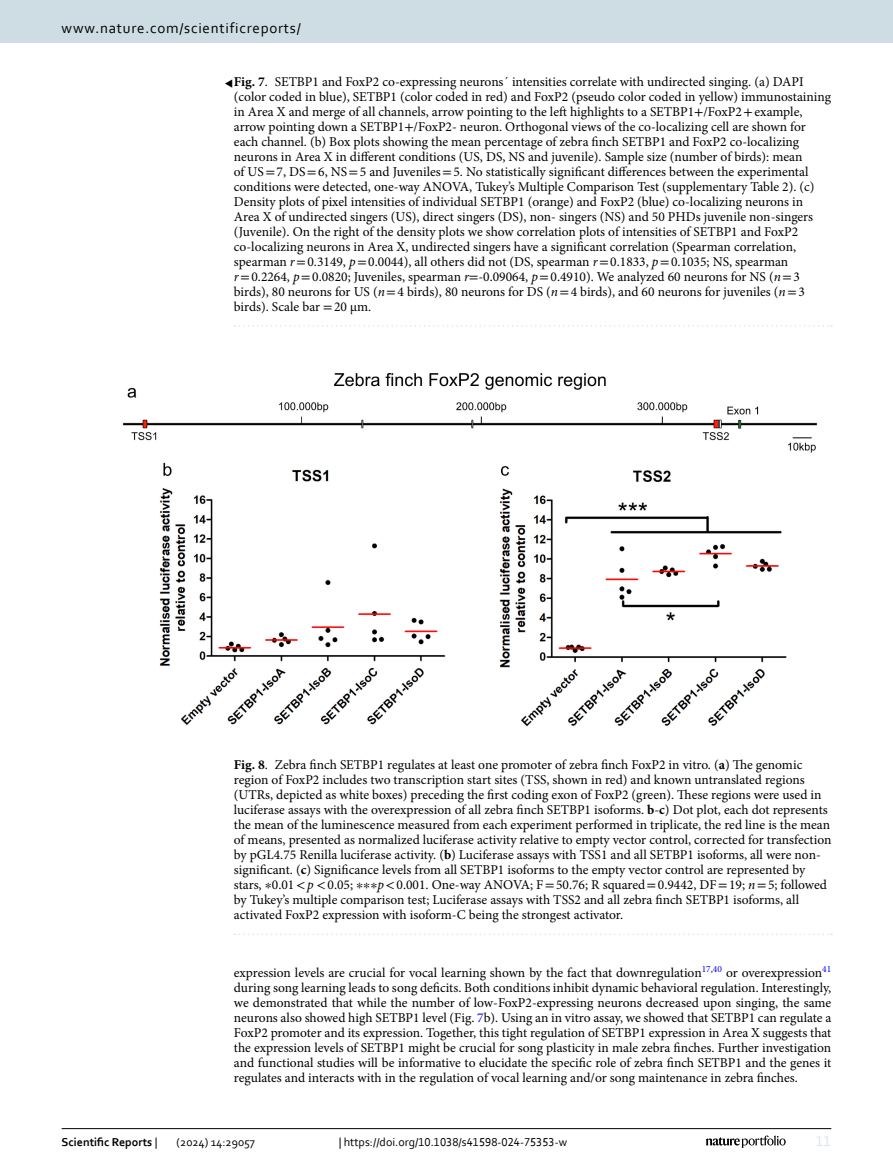
<style>
.page{position:relative;width:893px;height:1174px;background:#fff}
.page>*{position:absolute;margin:0;border:0;box-sizing:border-box;transform-origin:0 0}
.t1{font:15px "Corbel";letter-spacing:.05em;color:#000}
.t2{font:15px "Corbel";color:#d9e4eb}
.Figure_Caption{font:13.5px/15px "Minion Pro";color:#000}
.Body_Text_Indent{font:13.5px/15px "Minion Pro";letter-spacing:-.005em;color:#000;text-align:justify}
.Body_Text{font:13.5px "STIX Math";color:#000}
.t3{font:12px "Corbel";color:#000}
.t4{font:700 12px "Corbel";color:#000}
.s1{font-weight:700}
.s2{font-family:"STIX"}
.s3{font-style:italic}
.s4{color:#00f}
.s5{font-weight:400}
</style>
<div class="page">
<svg style="left:235px;top:325px;width:597px;height:2px"></svg>
<img style="left:123px;top:372px;width:694px;height:355px">
<svg style="left:235px;top:933px;width:597px;height:2px"></svg>
<hr style="left:62px;top:1128px;width:769px;height:1px;background:#000">
<svg style="left:706px;top:1135px;width:80px;height:12px"></svg>
<div style="left:0;top:0;width:893px;height:43px;background:#cedde4"></div>
<p class="t1" style="left:62px;top:18px;width:241px">www.nature.com/scientificreports/</p>
<p class="Figure_Caption" style="left:234px;top:74px;width:599px"><span class="s1">Fig. 7</span>. SETBP1 and FoxP2 co-expressing neurons´ intensities correlate with undirected singing. (a) DAPI (color coded in blue), SETBP1 (color coded in red) and FoxP2 (pseudo color coded in yellow) immunostaining in Area X and merge of all channels, arrow pointing to the left highlights to a SETBP1<span class="s2">+</span>/FoxP2<span class="s2">+</span>example, arrow pointing down a SETBP1<span class="s2">+</span>/FoxP2- neuron. Orthogonal views of the co-localizing cell are shown for each channel. (b) Box plots showing the mean percentage of zebra finch SETBP1 and FoxP2 co-localizing neurons in Area X in different conditions (US, DS, NS and juvenile). Sample size (number of birds): mean<br>of US<span class="s2">=</span>7, DS<span class="s2">=</span>6, NS<span class="s2">=</span>5 and Juveniles<span class="s2">=</span>5. No statistically significant differences between the experimental conditions were detected, one-way ANOVA, Tukey’s Multiple Comparison Test (supplementary Table 2). (c)<br>Density plots of pixel intensities of individual SETBP1 (orange) and FoxP2 (blue) co-localizing neurons in Area X of undirected singers (US), direct singers (DS), non- singers (NS) and 50 PHDs juvenile non-singers (Juvenile). On the right of the density plots we show correlation plots of intensities of SETBP1 and FoxP2 co-localizing neurons in Area X, undirected singers have a significant correlation (Spearman correlation, spearman <span class="s3">r</span><span class="s2">=</span>0.3149, <span class="s3">p</span><span class="s2">=</span>0.0044), all others did not (DS, spearman <span class="s3">r</span><span class="s2">=</span>0.1833, <span class="s3">p</span><span class="s2">=</span>0.1035; NS, spearman <span class="s3">r</span><span class="s2">=</span>0.2264, <span class="s3">p</span><span class="s2">=</span>0.0820; Juveniles, spearman <span class="s3">r</span><span class="s2">=</span>-0.09064, <span class="s3">p</span><span class="s2">=</span>0.4910). We analyzed 60 neurons for NS (<span class="s3">n</span><span class="s2">=</span>3 birds), 80 neurons for US (<span class="s3">n</span><span class="s2">=</span>4 birds), 80 neurons for DS (<span class="s3">n</span><span class="s2">=</span>4 birds), and 60 neurons for juveniles (<span class="s3">n</span><span class="s2">=</span>3 birds). Scale bar <span class="s2">=</span>20 μm.</p>
<p class="Body_Text" style="left:225px;top:74px;width:10px">◂</p>
<p class="Figure_Caption" style="left:234px;top:757px;width:599px"><span class="s1">Fig. 8</span>. Zebra finch SETBP1 regulates at least one promoter of zebra finch FoxP2 in vitro. (<span class="s1">a</span>) The genomic region of FoxP2 includes two transcription start sites (TSS, shown in red) and known untranslated regions (UTRs, depicted as white boxes) preceding the first coding exon of FoxP2 (green). These regions were used in luciferase assays with the overexpression of all zebra finch SETBP1 isoforms. <span class="s1">b</span>-<span class="s1">c</span>) Dot plot, each dot represents the mean of the luminescence measured from each experiment performed in triplicate, the red line is the mean of means, presented as normalized luciferase activity relative to empty vector control, corrected for transfection by pGL4.75 Renilla luciferase activity. (<span class="s1">b</span>) Luciferase assays with TSS1 and all SETBP1 isoforms, all were non&shy;significant. (<span class="s1">c</span>) Significance levels from all SETBP1 isoforms to the empty vector control are represented by stars, <span class="s2">∗</span>0.01<span class="s2">&lt;</span><span class="s3">p</span> <span class="s2">&lt;</span>0.05; <span class="s2">∗∗∗</span><span class="s3">p</span><span class="s2">&lt;</span>0.001. One-way ANOVA; F<span class="s2">=</span>50.76; R squared<span class="s2">=</span>0.9442, DF<span class="s2">=</span>19; <span class="s3">n</span><span class="s2">=</span>5; followed by Tukey’s multiple comparison test; Luciferase assays with TSS2 and all zebra finch SETBP1 isoforms, all activated FoxP2 expression with isoform-C being the strongest activator.</p>
<p class="Body_Text_Indent" style="left:234px;top:965px;width:599px">expression levels are crucial for vocal learning shown by the fact that downregulation<sup>17</sup><sup>,</sup><sup>40</sup> or overexpression<sup>41 </sup>during song learning leads to song deficits. Both conditions inhibit dynamic behavioral regulation. Interestingly, we demonstrated that while the number of low-FoxP2-expressing neurons decreased upon singing, the same neurons also showed high SETBP1 level (Fig. <span class="s4">7</span>b). Using an in vitro assay, we showed that SETBP1 can regulate a FoxP2 promoter and its expression. Together, this tight regulation of SETBP1 expression in Area X suggests that the expression levels of SETBP1 might be crucial for song plasticity in male zebra finches. Further investigation and functional studies will be informative to elucidate the specific role of zebra finch SETBP1 and the genes it regulates and interacts with in the regulation of vocal learning and/or song maintenance in zebra finches.</p>
<p class="t4" style="left:62px;top:1134px;width:97px">Scientific Reports <span class="s5">|</span></p>
<p class="t3" style="left:177px;top:1134px;width:80px">(2024) 14:29057</p>
<p class="t3" style="left:339px;top:1134px;width:230px">| https://doi.org/10.1038/s41598-024-75353-w</p>
<p class="t2" style="left:816px;top:1132px;width:17px">11</p>
</div>
